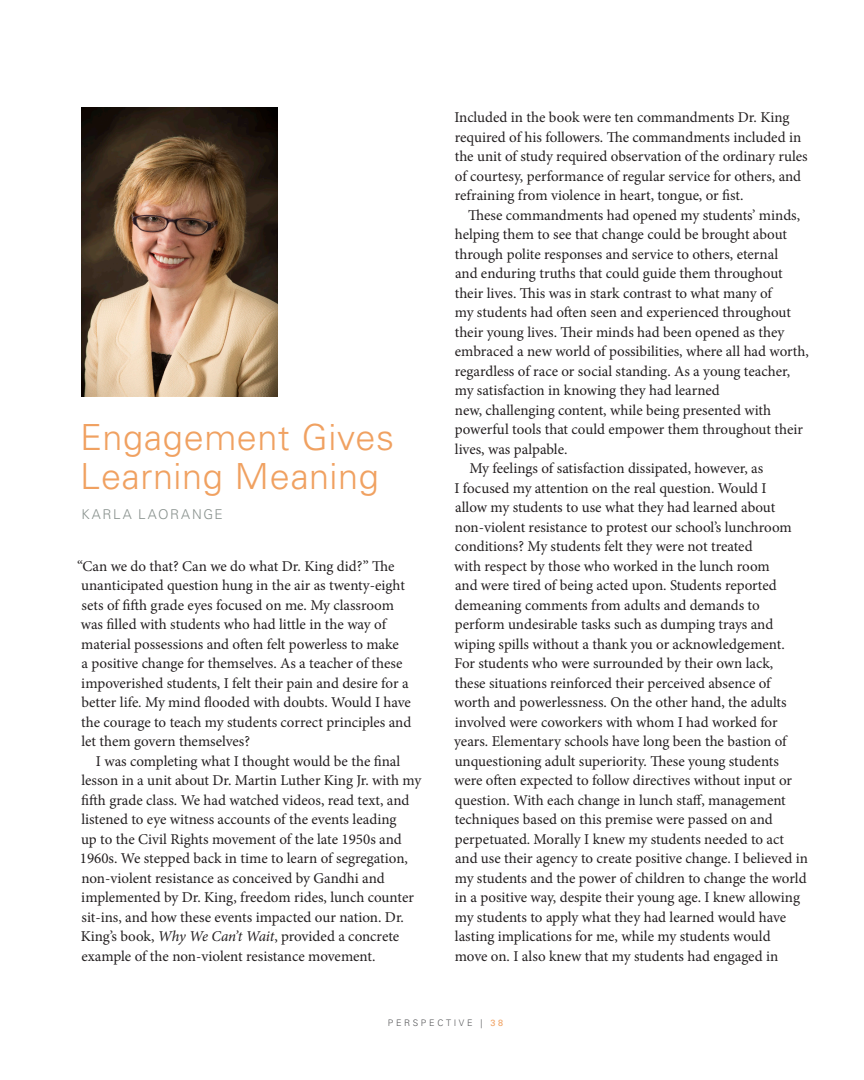
<style>
.page{position:relative;width:864px;height:1080px;background:#fff}
.page>*{position:absolute;margin:0;border:0;box-sizing:border-box;transform-origin:0 0}
.t1{font:300 36px/39px "Univers LT Std";letter-spacing:.02em;color:#f0a161}
.Body_Copy{font:15px/19.5px "Minion Pro";color:#231f20}
.First_Paragraph{font:15px/19.5px "Minion Pro";color:#231f20}
.Author{font:300 13.5px "Univers LT Std";letter-spacing:.125em;color:#88918d}
.Foilio{font:300 9px "Univers LT Std";letter-spacing:.3em;color:#57585a}
.s1{font-style:italic}
.s2{font-weight:400;color:#f0a161}
</style>
<div class="page">
<img style="left:81px;top:108px;width:197px;height:288px">
<p class="t1" style="left:80px;top:418px;width:315px">Engagement Gives<br>Learning Meaning</p>
<p class="Author" style="left:81px;top:506px;width:143px">KARLA LAORANGE</p>
<p class="First_Paragraph" style="left:77px;top:556px;width:336px">“Can we do that? Can we do what Dr. King did?” The unanticipated question hung in the air as twenty-eight sets of fifth grade eyes focused on me. My classroom was filled with students who had little in the way of material possessions and often felt powerless to make<br>a positive change for themselves. As a teacher of these impoverished students, I felt their pain and desire for a better life. My mind flooded with doubts. Would I have the courage to teach my students correct principles and let them govern themselves?</p>
<p class="Body_Copy" style="left:80px;top:751px;width:343px;text-indent:16px">I was completing what I thought would be the final lesson in a unit about Dr. Martin Luther King Jr. with my fifth grade class. We had watched videos, read text, and listened to eye witness accounts of the events leading<br>up to the Civil Rights movement of the late 1950s and 1960s. We stepped back in time to learn of segregation, non-violent resistance as conceived by Gandhi and implemented by Dr. King, freedom rides, lunch counter sit-ins, and how these events impacted our nation. Dr.<br>King’s book, <span class="s1">Why We Can’t Wait</span>, provided a concrete example of the non-violent resistance movement.</p>
<p class="Body_Copy" style="left:454px;top:108px;width:355px">Included in the book were ten commandments Dr. King required of his followers. The commandments included in the unit of study required observation of the ordinary rules of courtesy, performance of regular service for others, and refraining from violence in heart, tongue, or fist.</p>
<p class="Body_Copy" style="left:455px;top:205px;width:356px;text-indent:13px">These commandments had opened my students’ minds, helping them to see that change could be brought about through polite responses and service to others, eternal<br>and enduring truths that could guide them throughout their lives. This was in stark contrast to what many of<br>my students had often seen and experienced throughout their young lives. Their minds had been opened as they embraced a new world of possibilities, where all had worth, regardless of race or social standing. As a young teacher, my satisfaction in knowing they had learned<br>new, challenging content, while being presented with powerful tools that could empower them throughout their lives, was palpable.</p>
<p class="Body_Copy" style="left:454px;top:459px;width:355px;text-indent:15px">My feelings of satisfaction dissipated, however, as<br>I focused my attention on the real question. Would I<br>allow my students to use what they had learned about non-violent resistance to protest our school’s lunchroom conditions? My students felt they were not treated<br>with respect by those who worked in the lunch room<br>and were tired of being acted upon. Students reported demeaning comments from adults and demands to perform undesirable tasks such as dumping trays and wiping spills without a thank you or acknowledgement.<br>For students who were surrounded by their own lack,<br>these situations reinforced their perceived absence of worth and powerlessness. On the other hand, the adults involved were coworkers with whom I had worked for years. Elementary schools have long been the bastion of unquestioning adult superiority. These young students were often expected to follow directives without input or question. With each change in lunch staff, management techniques based on this premise were passed on and perpetuated. Morally I knew my students needed to act and use their agency to create positive change. I believed in my students and the power of children to change the world in a positive way, despite their young age. I knew allowing my students to apply what they had learned would have lasting implications for me, while my students would<br>move on. I also knew that my students had engaged in</p>
<p class="Foilio" style="left:388px;top:1017px;width:117px">PERSPECTIVE | <span class="s2">38</span></p>
</div>
